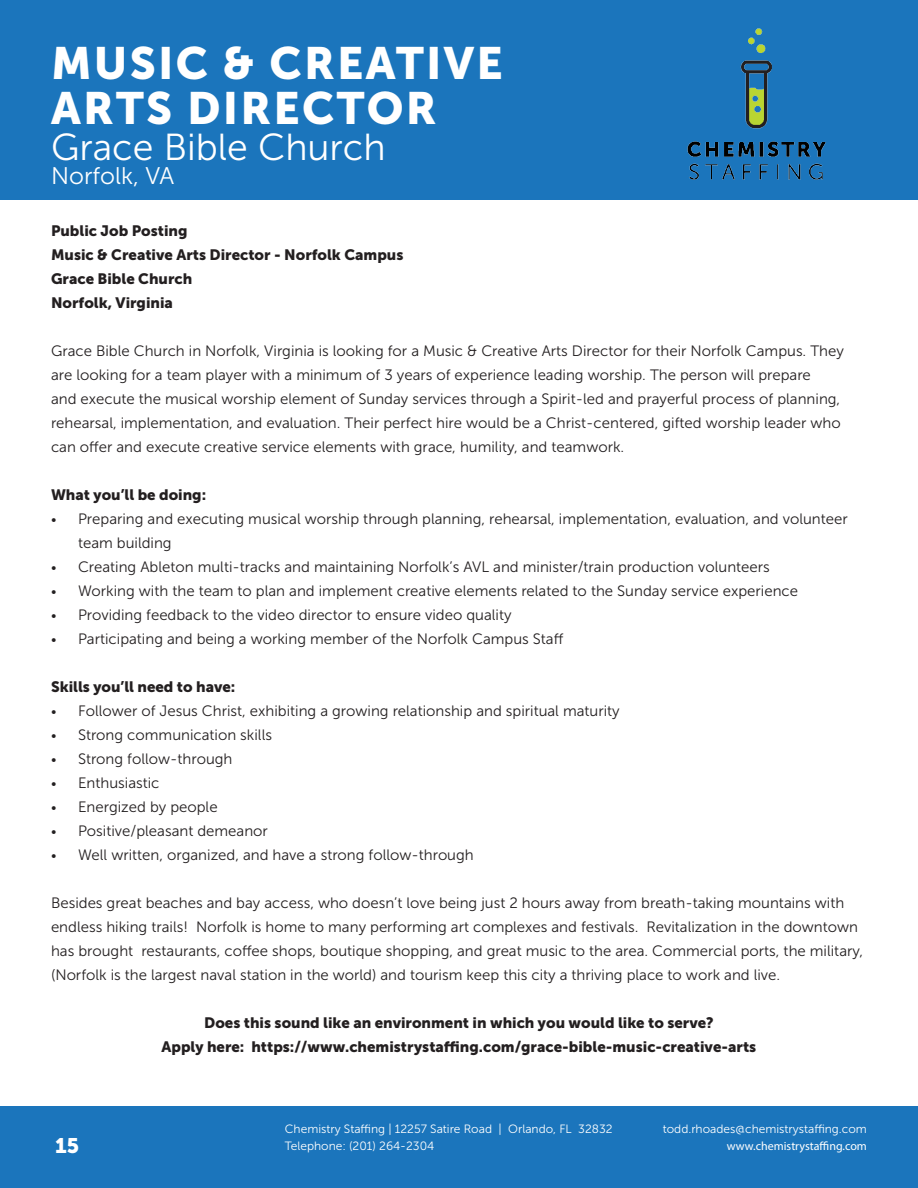
<style>
.page{position:relative;width:918px;height:1188px;background:#fff}
.page>*{position:absolute;margin:0;border:0;box-sizing:border-box;transform-origin:0 0}
.t1{font:45px/45px "Museo Sans 900";letter-spacing:.05em;color:#fff}
.t2{font:37.5px "Museo Sans 300";color:#fff}
.t3{font:24px "Museo Sans 300";color:#fff}
.t4{font:21px "Museo Sans 900";color:#fff}
.t5{font:15px/24px "Museo Sans 300";color:#231f20}
.t6{font:15px "Museo Sans 900";color:#231f20}
.t7{font:12px/16.5px "Museo Sans 300";color:#fff}
.t8{font:12px "Myriad Pro";color:#fff}
.s1{font-size:13.5px}
</style>
<div class="page">
<div style="left:0;top:1107px;width:918px;height:81px;background:#1b75bc"></div>
<div style="left:0;top:0;width:918px;height:200px;background:#1b75bc"></div>
<img style="left:633px;top:0;width:234px;height:193px">
<h1 class="t1" style="left:51px;top:40px;width:453px">MUSIC &amp; CREATIVE<br>ARTS DIRECTOR</h1>
<h2 class="t2" style="left:51px;top:127px;width:336px">Grace Bible Church</h2>
<h3 class="t3" style="left:51px;top:163px;width:125px">Norfolk, VA</h3>
<p class="t6" style="left:51px;top:222px;width:138px">Public Job Posting</p>
<p class="t6" style="left:51px;top:246px;width:354px">Music &amp; Creative Arts Director - Norfolk Campus</p>
<p class="t6" style="left:51px;top:270px;width:143px">Grace Bible Church</p>
<p class="t6" style="left:51px;top:294px;width:124px">Norfolk, Virginia</p>
<p class="t5" style="left:51px;top:339px;width:794px">Grace Bible Church in Norfolk, Virginia is looking for a Music &amp; Creative Arts Director for their Norfolk Campus. They are looking for a team player with a minimum of 3 years of experience leading worship. The person will prepare<br>and execute the musical worship element of Sunday services through a Spirit-led and prayerful process of planning, rehearsal, implementation, and evaluation. Their perfect hire would be a Christ-centered, gifted worship leader who can offer and execute creative service elements with grace, humility, and teamwork.</p>
<p class="t6" style="left:51px;top:486px;width:157px">What you’ll be doing:</p>
<p class="t5" style="left:78px;top:507px;width:771px;text-indent:-27px"><span class="s1">•</span> Preparing and executing musical worship through planning, rehearsal, implementation, evaluation, and volunteer team building</p>
<p class="t5" style="left:51px;top:555px;width:720px"><span class="s1">•</span> Creating Ableton multi-tracks and maintaining Norfolk’s AVL and minister/train production volunteers</p>
<p class="t5" style="left:51px;top:579px;width:749px"><span class="s1">•</span> Working with the team to plan and implement creative elements related to the Sunday service experience</p>
<p class="t5" style="left:51px;top:603px;width:462px"><span class="s1">•</span> Providing feedback to the video director to ensure video quality</p>
<p class="t5" style="left:51px;top:627px;width:514px"><span class="s1">•</span> Participating and being a working member of the Norfolk Campus Staff</p>
<p class="t6" style="left:51px;top:678px;width:186px">Skills you’ll need to have:</p>
<p class="t5" style="left:51px;top:699px;width:570px"><span class="s1">•</span> Follower of Jesus Christ, exhibiting a growing relationship and spiritual maturity</p>
<p class="t5" style="left:51px;top:723px;width:222px"><span class="s1">•</span> Strong communication skills</p>
<p class="t5" style="left:51px;top:747px;width:183px"><span class="s1">•</span> Strong follow-through</p>
<p class="t5" style="left:51px;top:771px;width:110px"><span class="s1">•</span> Enthusiastic</p>
<p class="t5" style="left:51px;top:795px;width:168px"><span class="s1">•</span> Energized by people</p>
<p class="t5" style="left:51px;top:819px;width:218px"><span class="s1">•</span> Positive/pleasant demeanor</p>
<p class="t5" style="left:51px;top:843px;width:424px"><span class="s1">•</span> Well written, organized, and have a strong follow-through</p>
<p class="t5" style="left:51px;top:891px;width:814px">Besides great beaches and bay access, who doesn’t love being just 2 hours away from breath-taking mountains with endless hiking trails! Norfolk is home to many performing art complexes and festivals. Revitalization in the downtown has brought restaurants, coffee shops, boutique shopping, and great music to the area. Commercial ports, the military, (Norfolk is the largest naval station in the world) and tourism keep this city a thriving place to work and live.</p>
<p class="t6" style="left:204px;top:1014px;width:511px">Does this sound like an environment in which you would like to serve?</p>
<p class="t6" style="left:162px;top:1038px;width:596px">Apply here: https://www.chemistrystaffing.com/grace-bible-music-creative-arts</p>
<h3 class="t4" style="left:55px;top:1133px;width:25px">15</h3>
<p class="t7" style="left:285px;top:1121px;width:329px">Chemistry Staffing | 12257 Satire Road | Orlando, FL 32832<br>Telephone: (201) 264-2304</p>
<p class="t7" style="left:663px;top:1121px;width:206px">todd.rhoades@chemistrystaffing.com</p>
<p class="t8" style="left:727px;top:1138px;width:142px">www.chemistrystaffing.com</p>
</div>
